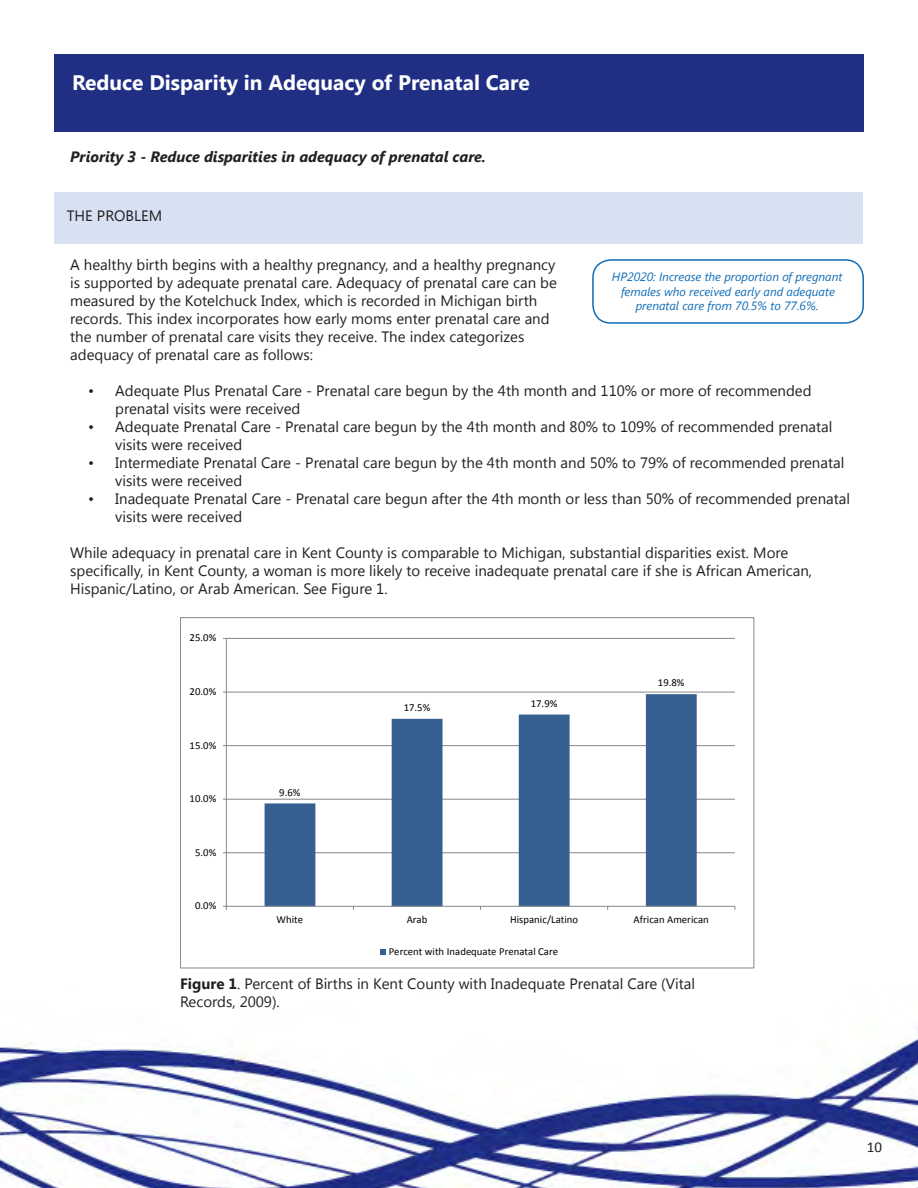
<style>
.page{position:relative;width:918px;height:1188px;background:#fff}
.page>*{position:absolute;margin:0;border:0;box-sizing:border-box;transform-origin:0 0}
.t1{font:700 21px "Segoe UI";color:#fff}
.t2{font:15px/18px "Segoe UI";color:#231f20}
.t3{font:italic 700 15px "Segoe UI";color:#231f20}
.t4{font:15px "Calibri";color:#231f20}
.t5{font:italic 12px/14.4px "Segoe UI";color:#0f6cb6;text-align:center}
.t6{font:10.65px "Calibri";color:#000}
.s1{font-weight:700}
</style>
<div class="page">
<img style="left:0;top:1027px;width:918px;height:161px">
<div style="left:54px;top:54px;width:810px;height:78px;background:#202f84"></div>
<div style="left:55px;top:193px;width:808px;height:51px;background:#d7e1f2"></div>
<hr style="left:226px;top:852px;width:509px;height:1px;background:#868686">
<hr style="left:226px;top:799px;width:509px;height:1px;background:#868686">
<hr style="left:226px;top:745px;width:509px;height:1px;background:#868686">
<hr style="left:226px;top:692px;width:509px;height:1px;background:#868686">
<hr style="left:226px;top:638px;width:509px;height:1px;background:#868686">
<svg style="left:265px;top:694px;width:432px;height:212px"></svg>
<hr style="left:226px;top:638px;width:1px;height:268px;background:#868686">
<hr style="left:226px;top:906px;width:509px;height:1px;background:#868686">
<svg style="left:380px;top:949px;width:6px;height:6px"></svg>
<div style="left:592px;top:259px;width:272px;height:65px;border:2px solid #0f6cb6;border-radius:18px"></div>
<h1 class="t1" style="left:72px;top:68px;width:459px">Reduce Disparity in Adequacy of Prenatal Care</h1>
<p class="t3" style="left:70px;top:146px;width:417px">Priority 3 - Reduce disparities in adequacy of prenatal care.</p>
<p class="t2" style="left:67px;top:206px;width:97px">THE PROBLEM</p>
<p class="t2" style="left:70px;top:255px;width:488px">A healthy birth begins with a healthy pregnancy, and a healthy pregnancy is supported by adequate prenatal care. Adequacy of prenatal care can be measured by the Kotelchuck Index, which is recorded in Michigan birth records. This index incorporates how early moms enter prenatal care and the number of prenatal care visits they receive. The index categorizes adequacy of prenatal care as follows:</p>
<p class="t2" style="left:115px;top:381px;width:698px;text-indent:-27px">• Adequate Plus Prenatal Care - Prenatal care begun by the 4th month and 110% or more of recommended prenatal visits were received</p>
<p class="t2" style="left:115px;top:417px;width:719px;text-indent:-27px">• Adequate Prenatal Care - Prenatal care begun by the 4th month and 80% to 109% of recommended prenatal visits were received</p>
<p class="t2" style="left:115px;top:453px;width:731px;text-indent:-27px">• Intermediate Prenatal Care - Prenatal care begun by the 4th month and 50% to 79% of recommended prenatal visits were received</p>
<p class="t2" style="left:115px;top:489px;width:736px;text-indent:-27px">• Inadequate Prenatal Care - Prenatal care begun after the 4th month or less than 50% of recommended prenatal visits were received</p>
<p class="t2" style="left:70px;top:543px;width:743px">While adequacy in prenatal care in Kent County is comparable to Michigan, substantial disparities exist. More specifically, in Kent County, a woman is more likely to receive inadequate prenatal care if she is African American,<br>Hispanic/Latino, or Arab American. See Figure 1.</p>
<p class="t5" style="left:612px;top:269px;width:232px">HP2020: Increase the proportion of pregnant females who received early and adequate prenatal care from 70.5% to 77.6%.</p>
<p class="t6" style="left:190px;top:631px;width:28px">25.0%</p>
<p class="t6" style="left:190px;top:685px;width:28px">20.0%</p>
<p class="t6" style="left:190px;top:738px;width:28px">15.0%</p>
<p class="t6" style="left:190px;top:792px;width:28px">10.0%</p>
<p class="t6" style="left:195px;top:845px;width:23px">5.0%</p>
<p class="t6" style="left:195px;top:899px;width:23px">0.0%</p>
<p class="t6" style="left:279px;top:785px;width:23px">9.6%</p>
<p class="t6" style="left:404px;top:701px;width:28px">17.5%</p>
<p class="t6" style="left:531px;top:696px;width:28px">17.9%</p>
<p class="t6" style="left:658px;top:676px;width:28px">19.8%</p>
<p class="t6" style="left:277px;top:913px;width:28px">White</p>
<p class="t6" style="left:407px;top:913px;width:22px">Arab</p>
<p class="t6" style="left:510px;top:913px;width:69px">Hispanic/Latino</p>
<p class="t6" style="left:634px;top:913px;width:77px">African American</p>
<p class="t6" style="left:389px;top:945px;width:171px">Percent with Inadequate Prenatal Care</p>
<p class="t2" style="left:180px;top:974px;width:517px"><span class="s1">Figure 1</span>. Percent of Births in Kent County with Inadequate Prenatal Care (Vital<br>Records, 2009).</p>
<p class="t4" style="left:867px;top:1138px;width:17px">10</p>
</div>
